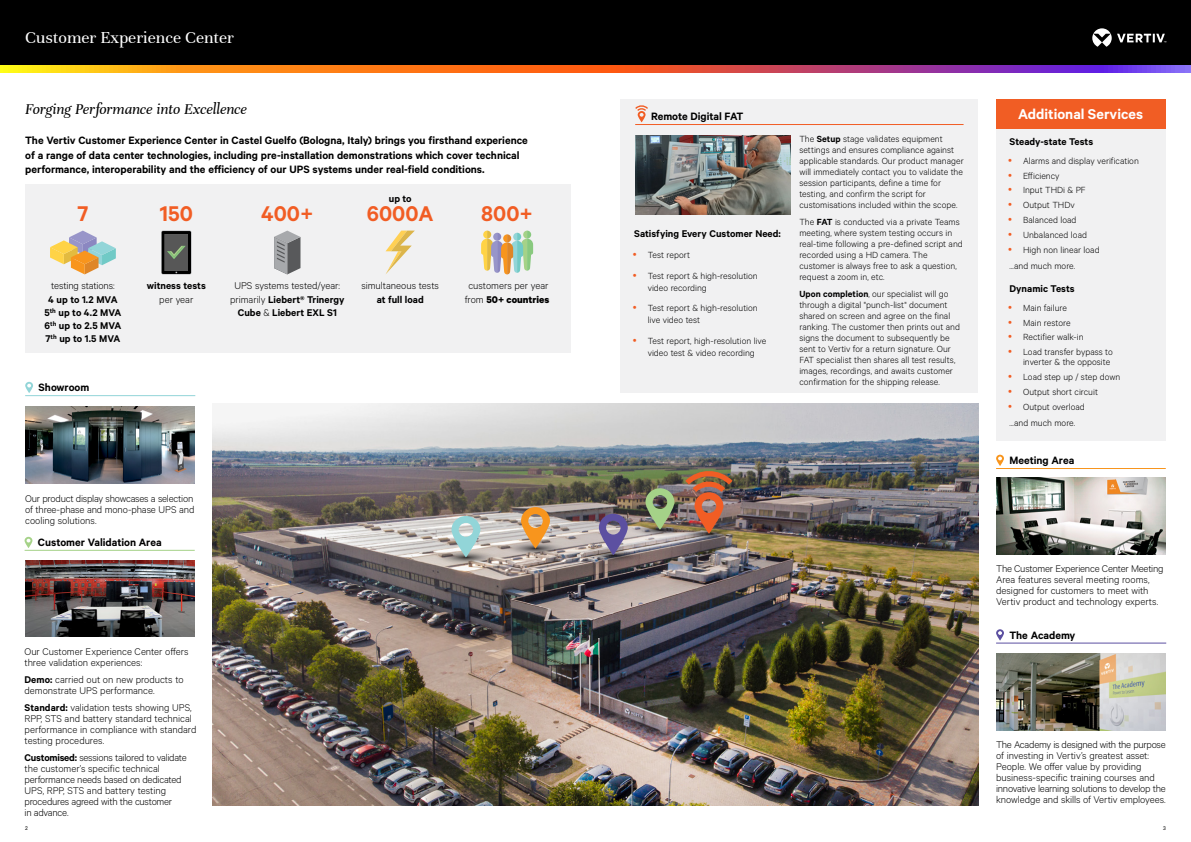
<style>
.page{position:relative;width:1191px;height:842px;background:#fff}
.page>*{position:absolute;margin:0;border:0;box-sizing:border-box;transform-origin:0 0}
.t1{font:600 24px "Calibre";color:#f15d24}
.t2{font:18px "Unna";color:#fff}
.t3{font:italic 16px "Unna";letter-spacing:-.01em;color:#000}
.t4{font:600 16px "Calibre";color:#fff}
.t5{font:600 12px/14.4px "Calibre";color:#000}
.t6{font:300 11px/11px "Calibre";letter-spacing:-.005em;color:#000}
.t7{font:600 11px/13.2px "Calibre";color:#000;text-align:center}
.t8{font:300 10px/11px "Calibre";color:#000}
.t9{font:6px "Calibre";color:#000}
.s1{font-weight:600}
.s2{font-weight:700}
</style>
<div class="page">
<div style="left:0;top:0;width:1191px;height:72px;background:#000"></div>
<svg style="left:1092px;top:28px;width:74px;height:19px"></svg>
<svg style="left:0;top:66px;width:1191px;height:6px;background:#d3674f"></svg>
<img style="left:213px;top:403px;width:765px;height:403px">
<div style="left:25px;top:185px;width:545px;height:168px;background:#f1f1f2"></div>
<div style="left:996px;top:109px;width:169px;height:332px;background:#f1f1f2"></div>
<div style="left:996px;top:99px;width:169px;height:30px;background:#f15d24"></div>
<img style="left:996px;top:478px;width:169px;height:76px">
<hr style="left:996px;top:468px;width:169px;height:1px;background:#f8951d">
<svg style="left:996px;top:455px;width:8px;height:11px"></svg>
<img style="left:996px;top:654px;width:169px;height:76px">
<hr style="left:996px;top:643px;width:170px;height:1px;background:#5c50a1">
<svg style="left:996px;top:629px;width:8px;height:12px"></svg>
<img style="left:25px;top:406px;width:170px;height:77px">
<hr style="left:25px;top:395px;width:170px;height:1px;background:#92d5d8">
<svg style="left:25px;top:382px;width:8px;height:11px"></svg>
<img style="left:25px;top:560px;width:169px;height:77px">
<hr style="left:25px;top:550px;width:170px;height:1px;background:#a5d288">
<svg style="left:25px;top:537px;width:7px;height:11px"></svg>
<img style="left:431px;top:507px;width:139px;height:57px">
<svg style="left:481px;top:231px;width:52px;height:43px"></svg>
<svg style="left:50px;top:231px;width:66px;height:43px"></svg>
<svg style="left:274px;top:231px;width:26px;height:43px"></svg>
<svg style="left:385px;top:231px;width:30px;height:43px"></svg>
<svg style="left:161px;top:231px;width:30px;height:43px"></svg>
<div style="left:620px;top:99px;width:358px;height:294px;background:#f1f1f2"></div>
<img style="left:635px;top:135px;width:155px;height:80px">
<hr style="left:635px;top:124px;width:328px;height:1px;background:#f15d24">
<svg style="left:635px;top:105px;width:13px;height:17px"></svg>
<img style="left:578px;top:468px;width:165px;height:94px">
<h2 class="t2" style="left:25px;top:27px;width:210px">Customer Experience Center</h2>
<h3 class="t3" style="left:25px;top:99px;width:223px">Forging Performance into Excellence</h3>
<p class="t5" style="left:25px;top:133px;width:504px">The Vertiv Customer Experience Center in Castel Guelfo (Bologna, Italy) brings you firsthand experience of a range of data center technologies, including pre-installation demonstrations which cover technical performance, interoperability and the efficiency of our UPS systems under real-field conditions.</p>
<p class="t7" style="left:1009px;top:134px;width:85px">Steady-state Tests</p>
<h3 class="t4" style="left:1018px;top:105px;width:126px">Additional Services</h3>
<p class="t5" style="left:651px;top:109px;width:94px">Remote Digital FAT</p>
<p class="t8" style="left:799px;top:133px;width:166px">The <span class="s1">Setup</span> stage validates equipment settings and ensures compliance against applicable standards. Our product manager will immediately contact you to validate the session participants, define a time for testing, and confirm the script for customisations included within the scope.</p>
<p class="t8" style="left:799px;top:216px;width:165px">The <span class="s1">FAT</span> is conducted via a private Teams meeting, where system testing occurs in real-time following a pre-defined script and recorded using a HD camera. The customer is always free to ask a question, request a zoom in, etc.</p>
<p class="t8" style="left:799px;top:288px;width:162px"><span class="s1">Upon completion</span>, our specialist will go through a digital "punch-list" document shared on screen and agree on the final ranking. The customer then prints out and signs the document to subsequently be sent to Vertiv for a return signature. Our FAT specialist then shares all test results, images, recordings, and awaits customer confirmation for the shipping release.</p>
<p class="t8" style="left:1023px;top:153px;width:117px;line-height:14.8px">Alarms and display verification<br>Efficiency<br>Input THDi &amp; PF<br>Output THDv<br>Balanced load<br>Unbalanced load<br>High non linear load</p>
<p class="t8" style="left:1009px;top:260px;width:67px">...and much more.</p>
<p class="t7" style="left:1009px;top:281px;width:67px">Dynamic Tests</p>
<p class="t8" style="left:1023px;top:300px;width:91px;line-height:14.8px">Main failure<br>Main restore<br>Rectifier walk-in<br>Load transfer bypass to</p>
<p class="t8" style="left:1023px;top:354px;width:99px;line-height:14.8px">inverter &amp; the opposite<br>Load step up / step down<br>Output short circuit<br>Output overload</p>
<p class="t8" style="left:1009px;top:417px;width:67px">...and much more.</p>
<p class="t7" style="left:389px;top:191px;width:24px">up to</p>
<h1 class="t1" style="left:367px;top:199px;width:68px">6000A</h1>
<h1 class="t1" style="left:160px;top:199px;width:35px">150</h1>
<h1 class="t1" style="left:261px;top:199px;width:54px">400+</h1>
<h1 class="t1" style="left:481px;top:199px;width:53px">800+</h1>
<h1 class="t1" style="left:77px;top:199px;width:12px">7</h1>
<p class="t7" style="left:634px;top:227px;width:148px">Satisfying Every Customer Need:</p>
<p class="t8" style="left:647px;top:244px;width:112px;line-height:20.5px">Test report<br>Test report &amp; high-resolution</p>
<p class="t8" style="left:647px;top:277px;width:112px;line-height:20.5px">video recording<br>Test report &amp; high-resolution</p>
<p class="t8" style="left:647px;top:309px;width:120px;line-height:20.5px">live video test<br>Test report, high-resolution live</p>
<p class="t8" style="left:647px;top:346px;width:109px">video test &amp; video recording</p>
<p class="t6" style="left:361px;top:280px;width:79px">simultaneous tests</p>
<p class="t7" style="left:377px;top:292px;width:48px">at full load</p>
<p class="t6" style="left:230px;top:279px;width:116px;line-height:13.2px;text-align:center">UPS systems tested/year: primarily <span class="s1">Liebert® Trinergy<br>Cube</span> &amp; <span class="s1">Liebert EXL S1</span></p>
<p class="t7" style="left:147px;top:279px;width:60px">witness tests</p>
<p class="t6" style="left:159px;top:293px;width:36px">per year</p>
<p class="t6" style="left:51px;top:280px;width:65px">testing stations:</p>
<p class="t7" style="left:44px;top:292px;width:79px">4 up to 1.2 MVA<br>5<sup>th</sup> up to 4.2 MVA<br>6<sup>th</sup> up to 2.5 MVA<br>7<sup>th</sup> up to 1.5 MVA</p>
<p class="t6" style="left:465px;top:279px;width:86px;line-height:13.2px;text-align:center">customers per year from <span class="s2">50+ countries</span></p>
<p class="t5" style="left:39px;top:380px;width:52px">Showroom</p>
<p class="t6" style="left:25px;top:493px;width:171px">Our product display showcases a selection of three-phase and mono-phase UPS and cooling solutions.</p>
<p class="t5" style="left:38px;top:535px;width:125px">Customer Validation Area</p>
<p class="t6" style="left:25px;top:646px;width:165px">Our Customer Experience Center offers three validation experiences:</p>
<p class="t6" style="left:25px;top:674px;width:161px"><span class="s1">Demo:</span> carried out on new products to demonstrate UPS performance.</p>
<p class="t6" style="left:25px;top:702px;width:173px"><span class="s1">Standard:</span> validation tests showing UPS, RPP, STS and battery standard technical performance in compliance with standard testing procedures.</p>
<p class="t6" style="left:25px;top:752px;width:164px"><span class="s1">Customised:</span> sessions tailored to validate the customer’s specific technical performance needs based on dedicated UPS, RPP, STS and battery testing procedures agreed with the customer<br>in advance.</p>
<p class="t5" style="left:1009px;top:453px;width:66px">Meeting Area</p>
<p class="t6" style="left:996px;top:562px;width:169px">The Customer Experience Center Meeting Area features several meeting rooms, designed for customers to meet with Vertiv product and technology experts.</p>
<p class="t5" style="left:1009px;top:627px;width:68px">The Academy</p>
<p class="t6" style="left:996px;top:739px;width:171px">The Academy is designed with the purpose of investing in Vertiv’s greatest asset:<br>People. We offer value by providing business-specific training courses and innovative learning solutions to develop the knowledge and skills of Vertiv employees.</p>
<p class="t9" style="left:25px;top:824px;width:4px">2</p>
<p class="t9" style="left:1163px;top:824px;width:4px">3</p>
</div>
